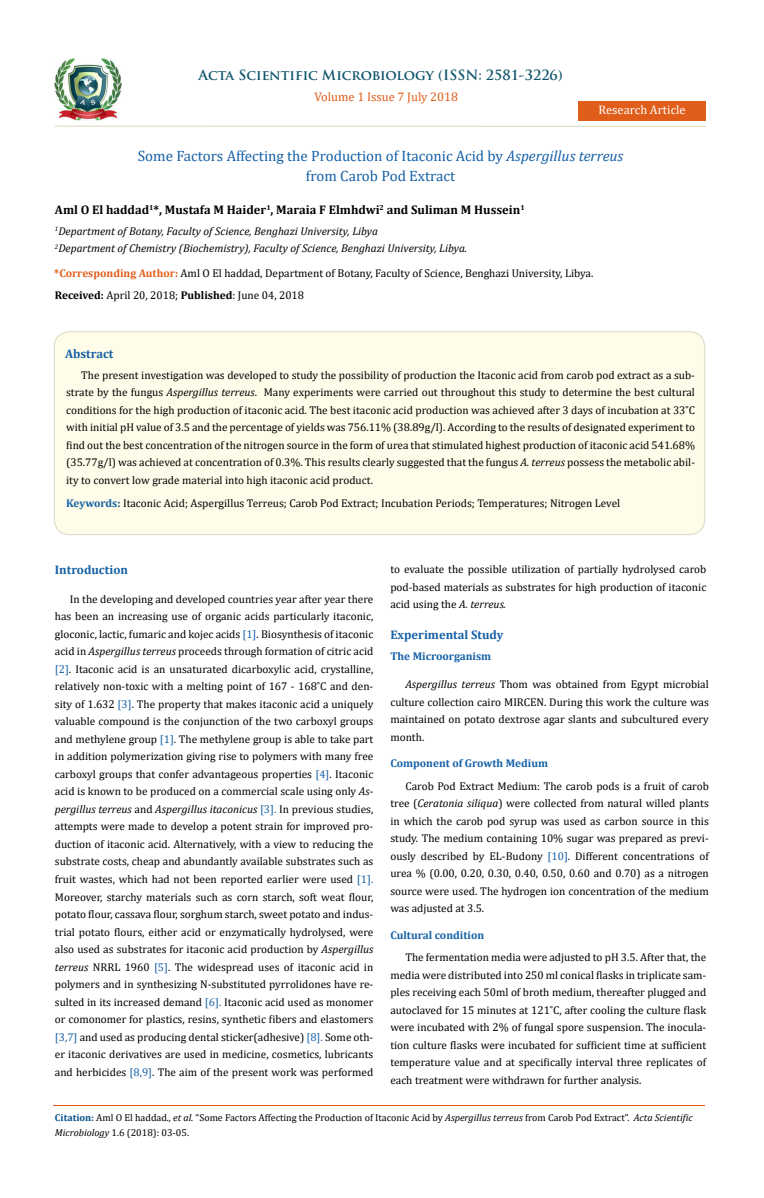
<style>
.page{position:relative;width:764px;height:1198px;background:#fff}
.page>*{position:absolute;margin:0;border:0;box-sizing:border-box;transform-origin:0 0}
.t1{font:15px/20px "Cambria";color:#1560a6;text-align:center}
.t2{font:700 13.75px "Trajan Pro";color:#0e546a}
.t3{font:700 12.5px "Cambria";color:#000}
.t4{font:700 12.5px "Cambria";color:#1560a6}
.t5{font:12.5px "Cambria";color:#e05d1a}
.t6{font:12.5px "Cambria";color:#fff}
.t7{font:11.25px/17.5px "Cambria";color:#000;text-align:justify}
.t8{font:italic 11.25px/17.5px "Cambria";color:#000}
.t9{font:700 11.25px "Cambria";color:#1560a6}
.t10{font:10px/15px "Cambria";color:#000}
.s1{font-style:italic}
.s2{font-weight:700;color:#e05d1a}
.s3{font-weight:700}
.s4{font-weight:700;color:#1560a6}
.s5{font-weight:700;color:#0e546a}
.s6{color:#1560a6}
.s7{font-weight:700;color:#035089}
</style>
<div class="page">
<img style="left:54px;top:59px;width:67px;height:61px">
<div style="left:578px;top:101px;width:128px;height:20px;background:#e05d1a"></div>
<div style="left:54px;top:332px;width:650px;height:202px;background:#fffde9;border-radius:15px"></div>
<div style="left:54px;top:331px;width:651px;height:204px;border:1px solid #e0dfcd;border-radius:15px"></div>
<hr style="left:54px;top:1105px;width:651px;height:1px;background:#e05d1a">
<hr style="left:55px;top:126px;width:651px;height:1px;background:#e0dfcd">
<p class="t2" style="left:198px;top:66px;width:366px">Acta Scientific Microbiology (ISSN: 2581-3226)</p>
<p class="t5" style="left:314px;top:90px;width:145px">Volume 1 Issue 7 July 2018</p>
<p class="t6" style="left:598px;top:102px;width:89px">Research Article</p>
<h1 class="t1" style="left:138px;top:146px;width:487px">Some Factors Affecting the Production of Itaconic Acid by <span class="s1">Aspergillus terreus </span>from Carob Pod Extract</h1>
<p class="t3" style="left:55px;top:201px;width:471px">Aml O El haddad<sup>1</sup>*, Mustafa M Haider<sup>1</sup>, Maraia F Elmhdwi<sup>2</sup> and Suliman M Hussein<sup>1</sup></p>
<p class="t8" style="left:55px;top:222px;width:414px"><sup>1</sup>Department of Botany, Faculty of Science, Benghazi University, Libya<br><sup>2</sup>Department of Chemistry (Biochemistry), Faculty of Science, Benghazi University, Libya.</p>
<p class="t7" style="left:54px;top:264px;width:541px"><span class="s2">*Corresponding Author:</span> Aml O El haddad, Department of Botany, Faculty of Science, Benghazi University, Libya.</p>
<p class="t7" style="left:55px;top:286px;width:251px"><span class="s3">Received:</span> April 20, 2018; <span class="s3">Published</span>: June 04, 2018</p>
<p class="t4" style="left:65px;top:344px;width:50px">Abstract</p>
<p class="t7" style="left:66px;top:366px;width:630px;text-indent:15px">The present investigation was developed to study the possibility of production the Itaconic acid from carob pod extract as a sub&shy;strate by the fungus <span class="s1">Aspergillus terreus</span>. Many experiments were carried out throughout this study to determine the best cultural conditions for the high production of itaconic acid. The best itaconic acid production was achieved after 3 days of incubation at 33˚C with initial pH value of 3.5 and the percentage of yields was 756.11% (38.89g/l). According to the results of designated experiment to find out the best concentration of the nitrogen source in the form of urea that stimulated highest production of itaconic acid 541.68% (35.77g/l) was achieved at concentration of 0.3%. This results clearly suggested that the fungus <span class="s1">A. terreus</span> possess the metabolic abil&shy;ity to convert low grade material into high itaconic acid product.</p>
<p class="t7" style="left:66px;top:494px;width:555px"><span class="s4">Keywords</span><span class="s5">:</span> Itaconic Acid; Aspergillus Terreus; Carob Pod Extract; Incubation Periods; Temperatures; Nitrogen Level</p>
<p class="t4" style="left:55px;top:561px;width:75px">Introduction</p>
<p class="t7" style="left:390px;top:561px;width:317px">to evaluate the possible utilization of partially hydrolysed carob pod-based materials as substrates for high production of itaconic acid using the <span class="s1">A. terreus.</span></p>
<p class="t4" style="left:390px;top:626px;width:114px">Experimental Study</p>
<p class="t7" style="left:55px;top:590px;width:320px;text-indent:15px">In the developing and developed countries year after year there has been an increasing use of organic acids particularly itaconic, gloconic, lactic, fumaric and kojec acids <span class="s6">[1]</span>. Biosynthesis of itaconic acid in <span class="s1">Aspergillus terreus</span> proceeds through formation of citric acid <span class="s6">[2]</span>. Itaconic acid is an unsaturated dicarboxylic acid, crystalline, relatively non-toxic with a melting point of 167 - 168˚C and den&shy;sity of 1.632 <span class="s6">[3]</span>. The property that makes itaconic acid a uniquely valuable compound is the conjunction of the two carboxyl groups and methylene group <span class="s6">[1]</span>. The methylene group is able to take part in addition polymerization giving rise to polymers with many free carboxyl groups that confer advantageous properties <span class="s6">[4]</span>. Itaconic acid is known to be produced on a commercial scale using only <span class="s1">As&shy;pergillus terreus</span> and <span class="s1">Aspergillus itaconicus</span> <span class="s6">[3].</span> In previous studies, attempts were made to develop a potent strain for improved pro&shy;duction of itaconic acid. Alternatively, with a view to reducing the substrate costs, cheap and abundantly available substrates such as fruit wastes, which had not been reported earlier were used <span class="s6">[1].<br></span>Moreover, starchy materials such as corn starch, soft weat flour, potato flour, cassava flour, sorghum starch, sweet potato and indus&shy;trial potato flours, either acid or enzymatically hydrolysed, were also used as substrates for itaconic acid production by <span class="s1">Aspergillus terreus</span> NRRL 1960 <span class="s6">[5]</span>. The widespread uses of itaconic acid in polymers and in synthesizing N-substituted pyrrolidones have re&shy;sulted in its increased demand <span class="s6">[6].</span> Itaconic acid used as monomer or comonomer for plastics, resins, synthetic fibers and elastomers <span class="s6">[3,7]</span> and used as producing dental sticker(adhesive) <span class="s6">[8].</span> Some oth&shy;er itaconic derivatives are used in medicine, cosmetics, lubricants and herbicides <span class="s6">[8,9]</span>. The aim of the present work was performed</p>
<p class="t9" style="left:390px;top:648px;width:102px">The Microorganism</p>
<p class="t7" style="left:390px;top:675px;width:320px;text-indent:15px"><span class="s1">Aspergillus terreus</span> Thom was obtained from Egypt microbial culture collection cairo MIRCEN. During this work the culture was maintained on potato dextrose agar slants and subcultured every month.</p>
<p class="t9" style="left:390px;top:754px;width:159px">Component of Growth Medium</p>
<p class="t7" style="left:390px;top:777px;width:320px;text-indent:15px">Carob Pod Extract Medium: The carob pods is a fruit of carob tree (<span class="s1">Ceratonia siliqua</span>) were collected from natural willed plants in which the carob pod syrup was used as carbon source in this study. The medium containing 10% sugar was prepared as previ&shy;ously described by EL-Budony <span class="s6">[10]</span>. Different concentrations of urea % (0.00, 0.20, 0.30, 0.40, 0.50, 0.60 and 0.70) as a nitrogen source were used. The hydrogen ion concentration of the medium was adjusted at 3.5.</p>
<p class="t9" style="left:390px;top:927px;width:95px">Cultural condition</p>
<p class="t7" style="left:390px;top:948px;width:317px;text-indent:15px">The fermentation media were adjusted to pH 3.5. After that, the media were distributed into 250 ml conical flasks in triplicate sam&shy;ples receiving each 50ml of broth medium, thereafter plugged and autoclaved for 15 minutes at 121˚C, after cooling the culture flask were incubated with 2% of fungal spore suspension. The inocula&shy;tion culture flasks were incubated for sufficient time at sufficient temperature value and at specifically interval three replicates of each treatment were withdrawn for further analysis.</p>
<p class="t10" style="left:55px;top:1109px;width:639px"><span class="s7">Citation:</span> Aml O El haddad<span class="s1">., et al.</span> “Some Factors Affecting the Production of Itaconic Acid by <span class="s1">Aspergillus terreus</span> from Carob Pod Extract”. <span class="s1">Acta Scientific<br>Microbiology</span> 1.6 (2018): 03-05.</p>
</div>
